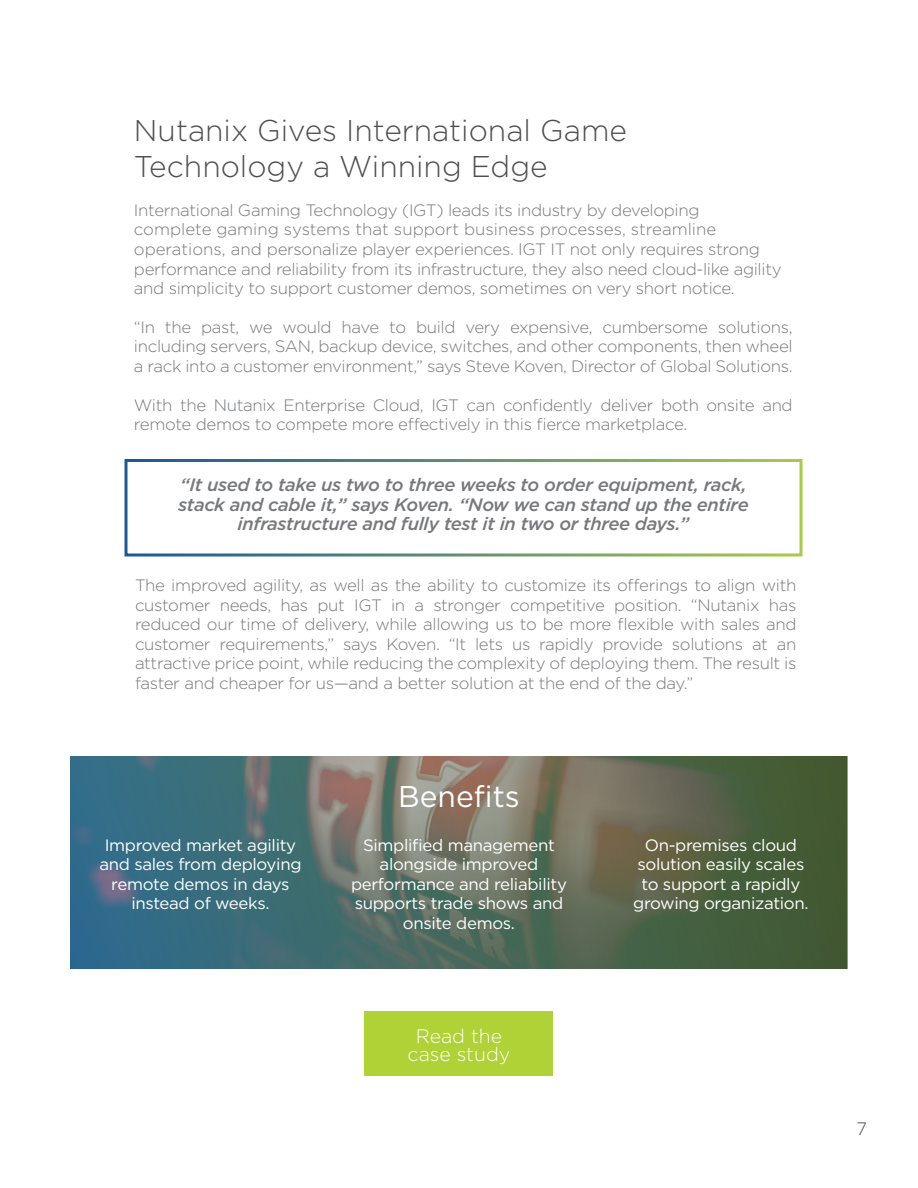
<style>
.page{position:relative;width:918px;height:1188px;background:#fff}
.page>*{position:absolute;margin:0;border:0;box-sizing:border-box;transform-origin:0 0}
.t1{font:300 30px/36px "Gotham";color:#4e4e4f}
.t2{font:30px "Gotham";color:#fff}
.t3{font:300 19.5px/18px "Gotham";color:#fff;text-align:center}
.t4{font:italic 500 18px/19.5px "Gotham";letter-spacing:-.02em;color:#77787b;text-align:center}
.t5{font:300 18px "Gotham";color:#4e4e4f}
.t6{font:300 16.5px/19.5px "Gotham";letter-spacing:-.02em;color:#77787b}
.t7{font:16.5px/19.5px "Gotham";letter-spacing:-.02em;color:#fff;text-align:center}
</style>
<div class="page">
<svg style="left:70px;top:756px;width:778px;height:213px;background:#556c63"></svg>
<div style="left:364px;top:1011px;width:190px;height:65px;background:#afd236"></div>
<div style="left:124px;top:459px;width:678px;height:97px;border:3px solid #fff"></div>
<h1 class="t1" style="left:134px;top:112px;width:495px">Nutanix Gives International Game<br>Technology a Winning Edge</h1>
<p class="t6" style="left:134px;top:200px;width:649px">International Gaming Technology (IGT) leads its industry by developing<br>complete gaming systems that support business processes, streamline operations, and personalize player experiences. IGT IT not only requires strong performance and reliability from its infrastructure, they also need cloud-like agility and simplicity to support customer demos, sometimes on very short notice.</p>
<p class="t6" style="left:134px;top:317px;width:660px;text-align:justify">“In the past, we would have to build very expensive, cumbersome solutions, including servers, SAN, backup device, switches, and other components, then wheel a rack into a customer environment,” says Steve Koven, Director of Global Solutions.</p>
<p class="t6" style="left:134px;top:395px;width:660px">With the Nutanix Enterprise Cloud, IGT can confidently deliver both onsite and remote demos to compete more effectively in this fierce marketplace.</p>
<p class="t4" style="left:178px;top:475px;width:572px">“It used to take us two to three weeks to order equipment, rack, stack and cable it,” says Koven. “Now we can stand up the entire infrastructure and fully test it in two or three days.”</p>
<p class="t6" style="left:135px;top:575px;width:663px;text-align:justify">The improved agility, as well as the ability to customize its offerings to align with customer needs, has put IGT in a stronger competitive position. “Nutanix has reduced our time of delivery, while allowing us to be more flexible with sales and customer requirements,” says Koven. “It lets us rapidly provide solutions at an attractive price point, while reducing the complexity of deploying them. The result is faster and cheaper for us—and a better solution at the end of the day.”</p>
<h1 class="t2" style="left:398px;top:777px;width:123px">Benefits</h1>
<p class="t7" style="left:99px;top:835px;width:204px">Improved market agility and sales from deploying remote demos in days instead of weeks.</p>
<p class="t7" style="left:351px;top:835px;width:217px">Simplified management alongside improved performance and reliability supports trade shows and onsite demos.</p>
<p class="t7" style="left:633px;top:835px;width:177px">On-premises cloud solution easily scales to support a rapidly growing organization.</p>
<p class="t3" style="left:408px;top:1026px;width:104px">Read the case study</p>
<p class="t5" style="left:856px;top:1117px;width:12px">7</p>
</div>
